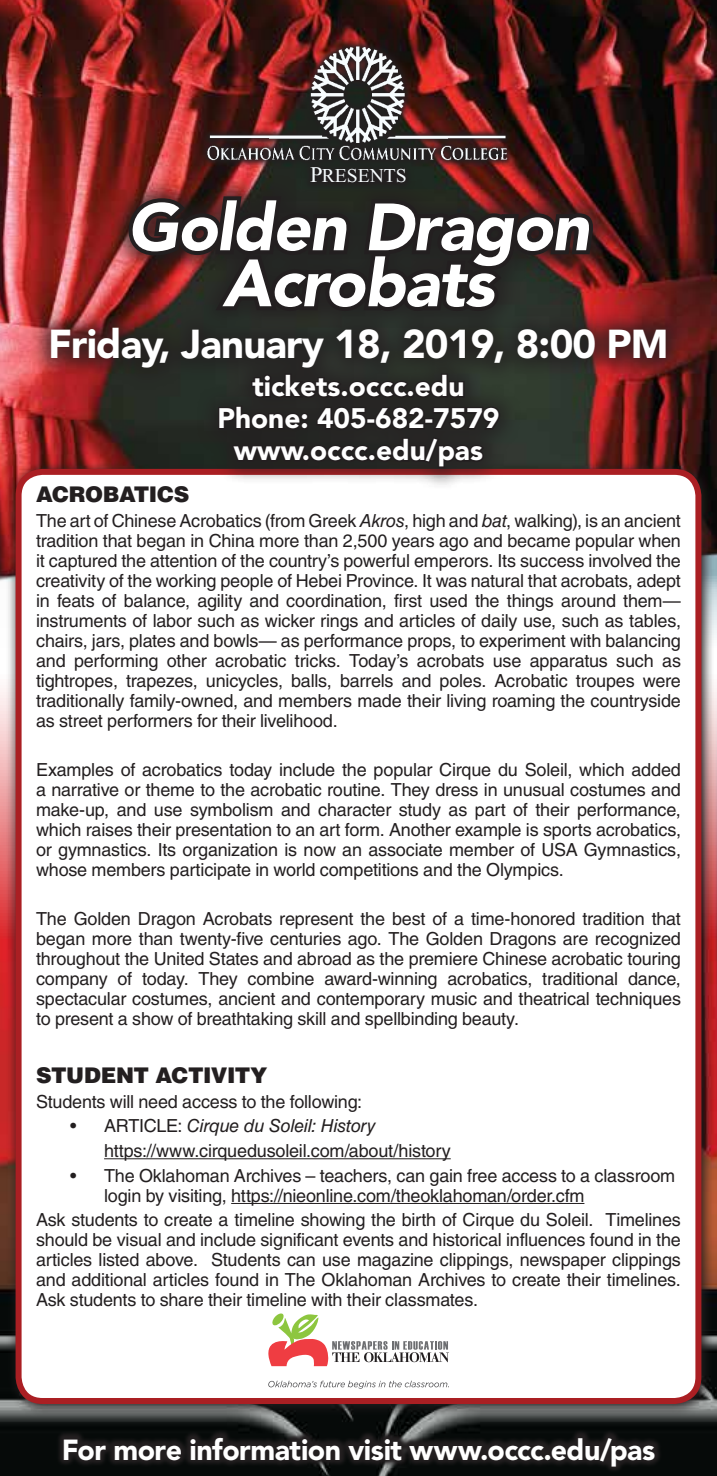
<style>
.page{position:relative;width:717px;height:1476px;background:#fff}
.page>*{position:absolute;margin:0;border:0;box-sizing:border-box;transform-origin:0 0}
.t1{font:italic 900 66px/56px "Avenir";letter-spacing:-.02em;color:#fff;text-align:center}
.t2{font:900 40px "Avenir";letter-spacing:-.02em;color:#fff}
.t3{font:900 28.8px "Avenir";letter-spacing:-.015em;color:#fff}
.t4{font:900 28px/32px "Avenir";color:#fff;text-align:center}
.t5{font:900 21.6px "Helvetica LT Std";letter-spacing:-.02em;color:#231f20}
.t6{font:19.6px "Times New Roman";color:#f7fcfe}
.t7{font:18px/20px "Helvetica LT Std";letter-spacing:-.01em;color:#231f20;text-align:justify}
.s1{font-size:22.4px}
.s2{font-style:italic}
</style>
<div class="page">
<img style="left:0;top:685px;width:717px;height:791px">
<img style="left:0;top:0;width:717px;height:638px">
<img style="left:7px;top:460px;width:707px;height:957px">
<div style="left:19px;top:472px;width:679px;height:929px;background:#fff;border-radius:24px"></div>
<div style="left:16px;top:469px;width:685px;height:935px;border:6px solid #aa1f23;border-radius:24px"></div>
<img style="left:199px;top:38px;width:315px;height:136px">
<img style="left:194px;top:143px;width:329px;height:19px">
<img style="left:269px;top:47px;width:178px;height:95px">
<hr style="left:210px;top:136px;width:112px;height:2px;background:#f7fcfe">
<hr style="left:395px;top:136px;width:110px;height:2px;background:#f7fcfe">
<div style="left:29px;top:174px;width:659px;height:316px;background:#231f20;opacity:.75"></div>
<svg style="left:122px;top:191px;width:476px;height:126px;background:#352321"></svg>
<svg style="left:216px;top:372px;width:285px;height:106px;background:#302928"></svg>
<svg style="left:56px;top:1429px;width:606px;height:45px;background:#171717"></svg>
<svg style="left:268px;top:1313px;width:181px;height:53px"></svg>
<svg style="left:268px;top:1381px;width:181px;height:8px"></svg>
<hr style="left:104px;top:1158px;width:346px;height:1px;background:#231f20">
<hr style="left:231px;top:1203px;width:353px;height:1px;background:#231f20">
<p class="t6" style="left:310px;top:165px;width:98px"><span class="s1">P</span>RESENTS</p>
<h1 class="t1" style="left:127px;top:199px;width:463px">Golden Dragon<br>Acrobats</h1>
<h2 class="t2" style="left:48px;top:320px;width:622px">Friday, January 18, 2019, 8:00 PM</h2>
<h3 class="t4" style="left:217px;top:370px;width:283px">tickets.occc.edu<br>Phone: 405-682-7579 www.occc.edu/pas</h3>
<p class="t5" style="left:36px;top:480px;width:155px">ACROBATICS</p>
<p class="t7" style="left:36px;top:510px;width:646px">The art of Chinese Acrobatics (from Greek <span class="s2">Akros</span>, high and <span class="s2">bat</span>, walking), is an ancient tradition that began in China more than 2,500 years ago and became popular when it captured the attention of the country’s powerful emperors. Its success involved the creativity of the working people of Hebei Province. It was natural that acrobats, adept in feats of balance, agility and coordination, first used the things around them— instruments of labor such as wicker rings and articles of daily use, such as tables, chairs, jars, plates and bowls— as performance props, to experiment with balancing and performing other acrobatic tricks. Today’s acrobats use apparatus such as tightropes, trapezes, unicycles, balls, barrels and poles. Acrobatic troupes were traditionally family-owned, and members made their living roaming the countryside as street performers for their livelihood.</p>
<p class="t7" style="left:36px;top:760px;width:646px">Examples of acrobatics today include the popular Cirque du Soleil, which added a narrative or theme to the acrobatic routine. They dress in unusual costumes and make-up, and use symbolism and character study as part of their performance, which raises their presentation to an art form. Another example is sports acrobatics, or gymnastics. Its organization is now an associate member of USA Gymnastics, whose members participate in world competitions and the Olympics.</p>
<p class="t7" style="left:36px;top:909px;width:646px">The Golden Dragon Acrobats represent the best of a time-honored tradition that began more than twenty-five centuries ago. The Golden Dragons are recognized throughout the United States and abroad as the premiere Chinese acrobatic touring company of today. They combine award-winning acrobatics, traditional dance, spectacular costumes, ancient and contemporary music and theatrical techniques to present a show of breathtaking skill and spellbinding beauty.</p>
<p class="t5" style="left:36px;top:1061px;width:233px">STUDENT ACTIVITY</p>
<p class="t7" style="left:36px;top:1091px;width:328px">Students will need access to the following:</p>
<p class="t7" style="left:104px;top:1114px;width:348px;line-height:24.6px;text-indent:-34px">• ARTICLE: <span class="s2">Cirque du Soleil: History </span>https://www.cirquedusoleil.com/about/history</p>
<p class="t7" style="left:104px;top:1165px;width:572px;text-indent:-34px">• The Oklahoman Archives – teachers, can gain free access to a classroom login by visiting, https://nieonline.com/theoklahoman/order.cfm</p>
<p class="t7" style="left:36px;top:1210px;width:646px">Ask students to create a timeline showing the birth of Cirque du Soleil. Timelines should be visual and include significant events and historical influences found in the articles listed above. Students can use magazine clippings, newspaper clippings and additional articles found in The Oklahoman Archives to create their timelines.<br>Ask students to share their timeline with their classmates.</p>
<h3 class="t3" style="left:62px;top:1432px;width:595px">For more information visit www.occc.edu/pas</h3>
</div>
